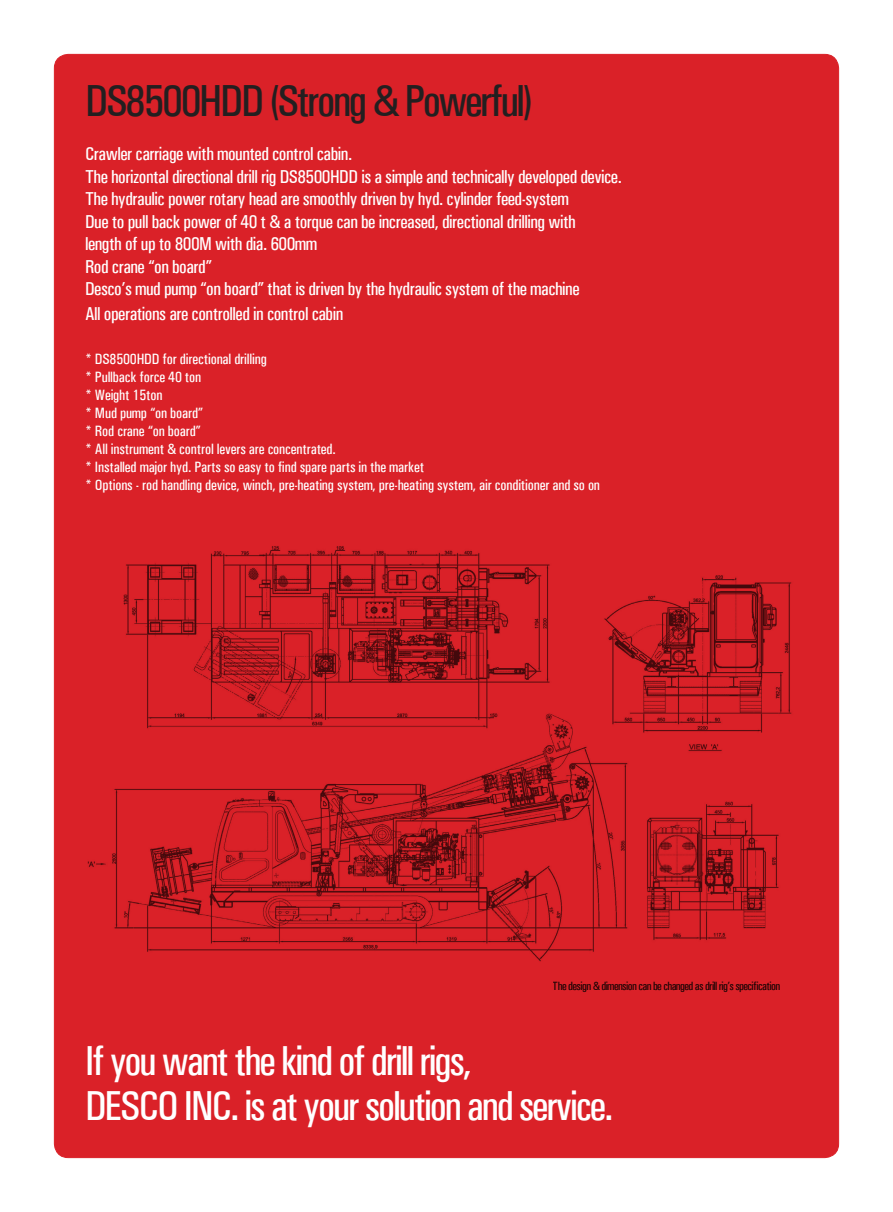
<style>
.page{position:relative;width:893px;height:1212px;background:#fff}
.page>*{position:absolute;margin:0;border:0;box-sizing:border-box;transform-origin:0 0}
.t1{font:500 condensed 45px "Univers";letter-spacing:-.055em;color:#231f20}
.t2{font:500 condensed 42px/45px "Univers";letter-spacing:-.05em;color:#fff}
.t3{font:500 condensed 18.75px/22.5px "Univers";letter-spacing:-.025em;color:#fff}
.t4{font:500 condensed 15px/18px "Univers";letter-spacing:-.01em;color:#fff}
.t5{font:500 condensed 12px "Univers";letter-spacing:-.05em;color:#231f20}
</style>
<div class="page">
<div style="left:54px;top:54px;width:785px;height:1103px;background:#da2128;border-radius:14px"></div>
<img style="left:87px;top:546px;width:705px;height:416px">
<h1 class="t1" style="left:85px;top:74px;width:449px">DS8500HDD (Strong &amp; Powerful)</h1>
<p class="t3" style="left:85px;top:143px;width:538px">Crawler carriage with mounted control cabin.<br>The horizontal directional drill rig DS8500HDD is a simple and technically developed device.<br>The hydraulic power rotary head are smoothly driven by hyd. cylinder feed-system<br>Due to pull back power of 40 t &amp; a torque can be increased, directional drilling with<br>length of up to 800M with dia. 600mm<br>Rod crane “on board”<br>Desco’s mud pump “on board” that is driven by the hydraulic system of the machine</p>
<p class="t3" style="left:85px;top:303px;width:260px">All operations are controlled in control cabin</p>
<p class="t4" style="left:85px;top:349px;width:516px">* DS8500HDD for directional drilling<br>* Pullback force 40 ton<br>* Weight 15ton<br>* Mud pump “on board”<br>* Rod crane “on board”<br>* All instrument &amp; control levers are concentrated.<br>* Installed major hyd. Parts so easy to find spare parts in the market<br>* Options - rod handling device, winch, pre-heating system, pre-heating system, air conditioner and so on</p>
<p class="t5" style="left:553px;top:979px;width:229px">The design &amp; dimension can be changed as drill rig’s specification</p>
<h2 class="t2" style="left:85px;top:1038px;width:530px">If you want the kind of drill rigs,<br>DESCO INC. is at your solution and service.</h2>
</div>
